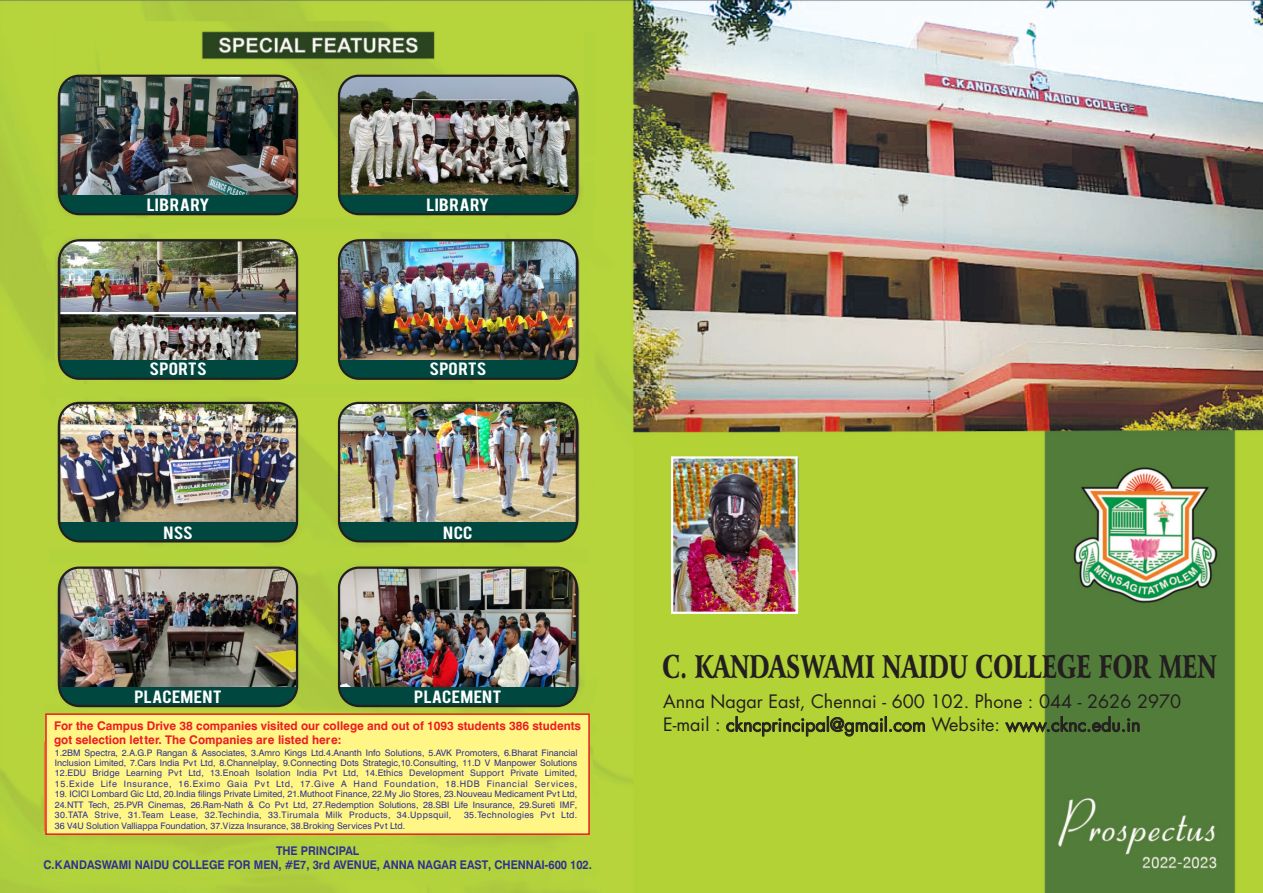
<style>
.page{position:relative;width:1263px;height:893px;background:#fff}
.page>*{position:absolute;margin:0;border:0;box-sizing:border-box;transform-origin:0 0}
.t1{font:900 31.65px "Arrus BT";color:#231f20;scale:.69 1}
.t2{font:18px "Futura LT";color:#231f20}
.t3{font:13.95px "Bebas";letter-spacing:.015em;color:#fff;scale:1.28 1}
.t4{font:700 12px "Halvett";color:#ed1c24}
.t5{font:700 12px/14.4px "Halvett";color:#2e3092;text-align:center;scale:.92 1}
.t6{font:9px/10.5px "Halvett";letter-spacing:.04em;color:#2e3092;text-align:justify}
.t7{font:9px "Halvett";color:#2e3092}
</style>
<div class="page">
<img style="left:0;top:0;width:1263px;height:893px">
<img style="left:59px;top:76px;width:238px;height:138px;border-radius:20px">
<div style="left:59px;top:195px;width:238px;height:19px;background:#00483f"></div>
<div style="left:58px;top:75px;width:240px;height:140px;border:2px solid #231f20;border-radius:20px"></div>
<img style="left:59px;top:240px;width:238px;height:72px">
<img style="left:61px;top:314px;width:234px;height:46px">
<hr style="left:59px;top:312px;width:238px;height:2px;background:#fff">
<div style="left:59px;top:360px;width:238px;height:19px;background:#00483f"></div>
<div style="left:58px;top:239px;width:240px;height:141px;border:2px solid #231f20;border-radius:20px"></div>
<img style="left:59px;top:403px;width:238px;height:138px;border-radius:20px">
<div style="left:59px;top:523px;width:238px;height:18px;background:#00483f"></div>
<div style="left:58px;top:402px;width:240px;height:140px;border:2px solid #231f20;border-radius:20px"></div>
<img style="left:59px;top:568px;width:238px;height:138px;border-radius:20px">
<div style="left:59px;top:687px;width:238px;height:19px;background:#00483f"></div>
<div style="left:58px;top:566px;width:240px;height:141px;border:2px solid #231f20;border-radius:20px"></div>
<img style="left:339px;top:76px;width:238px;height:138px;border-radius:20px">
<div style="left:339px;top:195px;width:238px;height:19px;background:#00483f"></div>
<div style="left:338px;top:75px;width:240px;height:140px;border:2px solid #231f20;border-radius:20px"></div>
<img style="left:339px;top:240px;width:238px;height:120px">
<div style="left:339px;top:360px;width:238px;height:19px;background:#00483f"></div>
<div style="left:338px;top:239px;width:240px;height:141px;border:2px solid #231f20;border-radius:20px"></div>
<img style="left:339px;top:568px;width:238px;height:138px;border-radius:20px">
<div style="left:339px;top:687px;width:238px;height:19px;background:#00483f"></div>
<div style="left:338px;top:566px;width:240px;height:141px;border:2px solid #231f20;border-radius:20px"></div>
<div style="left:44px;top:713px;width:546px;height:123px;background:#fff685"></div>
<img style="left:674px;top:459px;width:121px;height:152px">
<div style="left:671px;top:456px;width:127px;height:158px;border:2px solid #fff"></div>
<img style="left:339px;top:403px;width:238px;height:138px;border-radius:20px">
<div style="left:339px;top:523px;width:238px;height:18px;background:#00483f"></div>
<div style="left:338px;top:402px;width:240px;height:140px;border:2px solid #231f20;border-radius:20px"></div>
<h3 class="t3" style="left:147px;top:198px;width:51px">LIBRARY</h3>
<h3 class="t3" style="left:426px;top:198px;width:51px">LIBRARY</h3>
<h3 class="t3" style="left:150px;top:362px;width:46px">SPORTS</h3>
<h3 class="t3" style="left:429px;top:362px;width:46px">SPORTS</h3>
<h3 class="t3" style="left:163px;top:526px;width:25px">NSS</h3>
<h3 class="t3" style="left:443px;top:526px;width:24px">Ncc</h3>
<h3 class="t3" style="left:134px;top:690px;width:70px">PLACEMENT</h3>
<h3 class="t3" style="left:414px;top:690px;width:70px">PLACEMENT</h3>
<h1 class="t1" style="left:662px;top:653px;width:805px">C. KANDASWAMI NAIDU COLLEGE FOR MEN</h1>
<h2 class="t2" style="left:663px;top:693px;width:520px">Anna Nagar East, Chennai - 600 102. Phone : 044 - 2626 2970</h2>
<h3 class="t4" style="left:54px;top:718px;width:528px">For the Campus Drive 38 companies visited our college and out of 1093 students 386 students</h3>
<h2 class="t2" style="left:663px;top:716px;width:479px">E-mail : ckncprincipal@gmail.com Website: www.cknc.edu.in</h2>
<h3 class="t4" style="left:54px;top:733px;width:289px">got selection letter. The Companies are listed here:</h3>
<p class="t6" style="left:55px;top:747px;width:524px">1.2BM Spectra, 2.A.G.P Rangan &amp; Associates, 3.Amro Kings Ltd.4.Ananth Info Solutions, 5.AVK Promoters, 6.Bharat Financial Inclusion Limited, 7.Cars India Pvt Ltd, 8.Channelplay, 9.Connecting Dots Strategic,10.Consulting, 11.D V Manpower Solutions 12.EDU Bridge Learning Pv t Ltd, 13.Enoah Isolation India Pv t Ltd, 14.Ethics Development Support Private Limited, 15.Exide Life Insurance, 16.Eximo Gaia Pv t Ltd, 17.Give A Hand Foundation, 18.HDB Financial Services,</p>
<p class="t6" style="left:55px;top:789px;width:524px">19. ICICI Lombard Gic Ltd, 20.India filings Private Limited, 21.Muthoot Finance, 22.My Jio Stores, 23.Nouveau Medicament Pvt Ltd, 24.NTT Tech, 25.PVR Cinemas, 26.Ram-Nath &amp; Co Pvt Ltd, 27.Redemption Solutions, 28.SBI Life Insurance, 29.Sureti IMF, 30.TATA Strive, 31.Team Lease, 32.Techindia, 33.Tirumala Milk Products, 34.Uppsquil,</p>
<p class="t6" style="left:464px;top:810px;width:115px">35.Technologies Pv t Ltd.</p>
<p class="t7" style="left:55px;top:820px;width:352px">36 V4U Solution Valliappa Foundation, 37.Vizza Insurance, 38.Broking Services Pvt Ltd.</p>
<h3 class="t5" style="left:43px;top:843px;width:598px">THE PRINCIPAL<br>C.KANDASWAMI NAIDU COLLEGE FOR MEN, #E7, 3rd AVENUE, ANNA NAGAR EAST, CHENNAI-600 102.</h3>
</div>
